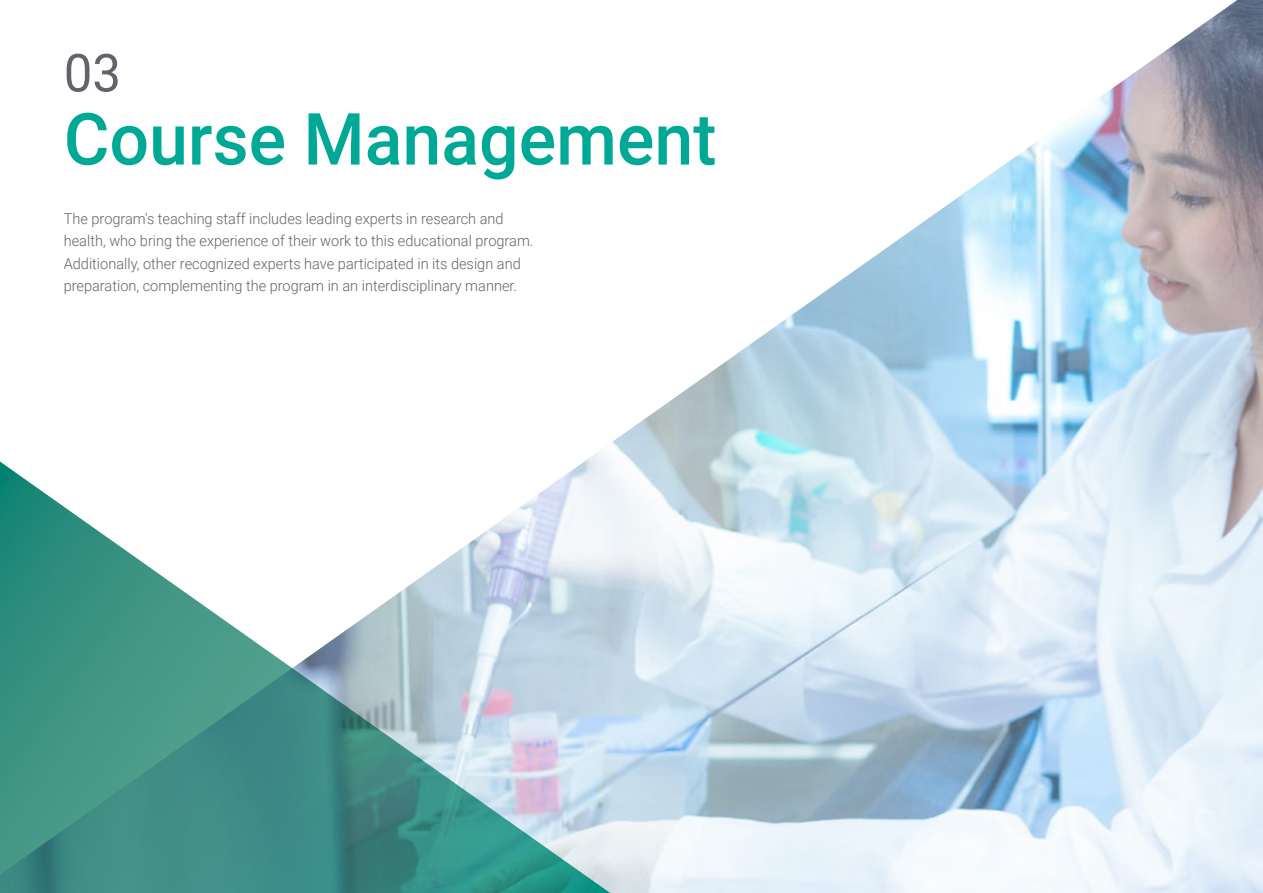
<style>
.page{position:relative;width:1263px;height:893px;background:#fff}
.page>*{position:absolute;margin:0;border:0;box-sizing:border-box;transform-origin:0 0}
.t1{font:500 72px "Roboto";color:#00a996}
.t2{font:52.5px "Roboto";color:#61646a}
.t3{font:300 15px/22.5px "Roboto";color:#61646a}
</style>
<div class="page">
<img style="left:610px;top:0;width:653px;height:893px">
<svg style="left:0;top:446px;width:640px;height:447px"></svg>
<h2 class="t2" style="left:64px;top:36px;width:59px">03</h2>
<h1 class="t1" style="left:64px;top:89px;width:654px">Course Management</h1>
<p class="t3" style="left:64px;top:207px;width:471px">The program's teaching staff includes leading experts in research and health, who bring the experience of their work to this educational program.<br>Additionally, other recognized experts have participated in its design and preparation, complementing the program in an interdisciplinary manner.</p>
</div>
